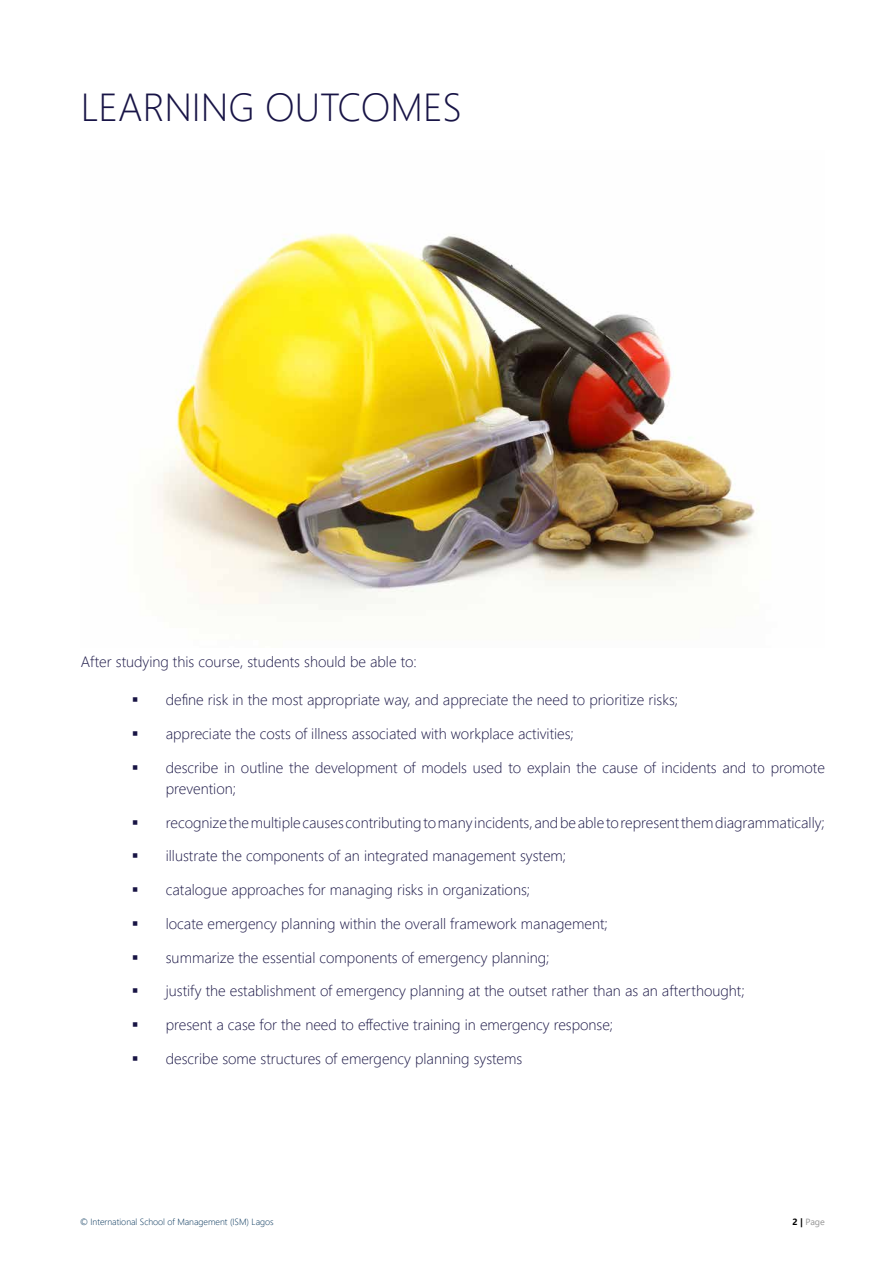
<style>
.page{position:relative;width:893px;height:1263px;background:#fff}
.page>*{position:absolute;margin:0;border:0;box-sizing:border-box;transform-origin:0 0}
.t1{font:300 39px "Segoe UI";color:#181446}
.t2{font:300 15px/21px "Segoe UI";color:#181444}
.t3{font:300 9px "Segoe UI";color:#013157}
.t4{font:9px "Segoe UI";color:#969696}
.s1{font-weight:700;color:#000}
</style>
<div class="page">
<img style="left:157px;top:233px;width:601px;height:377px">
<h1 class="t1" style="left:81px;top:75px;width:383px">LEARNING OUTCOMES</h1>
<p class="t2" style="left:81px;top:651px;width:338px">After studying this course, students should be able to:</p>
<p class="t2" style="left:166px;top:689px;width:514px">define risk in the most appropriate way, and appreciate the need to prioritize risks;</p>
<p class="t2" style="left:166px;top:723px;width:410px">appreciate the costs of illness associated with workplace activities;</p>
<p class="t2" style="left:166px;top:756px;width:661px">describe in outline the development of models used to explain the cause of incidents and to promote prevention;</p>
<p class="t2" style="left:166px;top:811px;width:660px">recognize the multiple causes contributing to many incidents, and be able to represent them diagrammatically;</p>
<p class="t2" style="left:166px;top:845px;width:402px">illustrate the components of an integrated management system;</p>
<p class="t2" style="left:166px;top:879px;width:366px">catalogue approaches for managing risks in organizations;</p>
<p class="t2" style="left:166px;top:912px;width:443px">locate emergency planning within the overall framework management;</p>
<p class="t2" style="left:166px;top:946px;width:385px">summarize the essential components of emergency planning;</p>
<p class="t2" style="left:166px;top:980px;width:580px">justify the establishment of emergency planning at the outset rather than as an afterthought;</p>
<p class="t2" style="left:166px;top:1014px;width:449px">present a case for the need to effective training in emergency response;</p>
<p class="t2" style="left:166px;top:1047px;width:358px">describe some structures of emergency planning systems</p>
<p class="t3" style="left:80px;top:1215px;width:195px">© International School of Management (ISM) Lagos</p>
<p class="t4" style="left:792px;top:1215px;width:34px"><span class="s1">2 |</span> Page</p>
</div>
